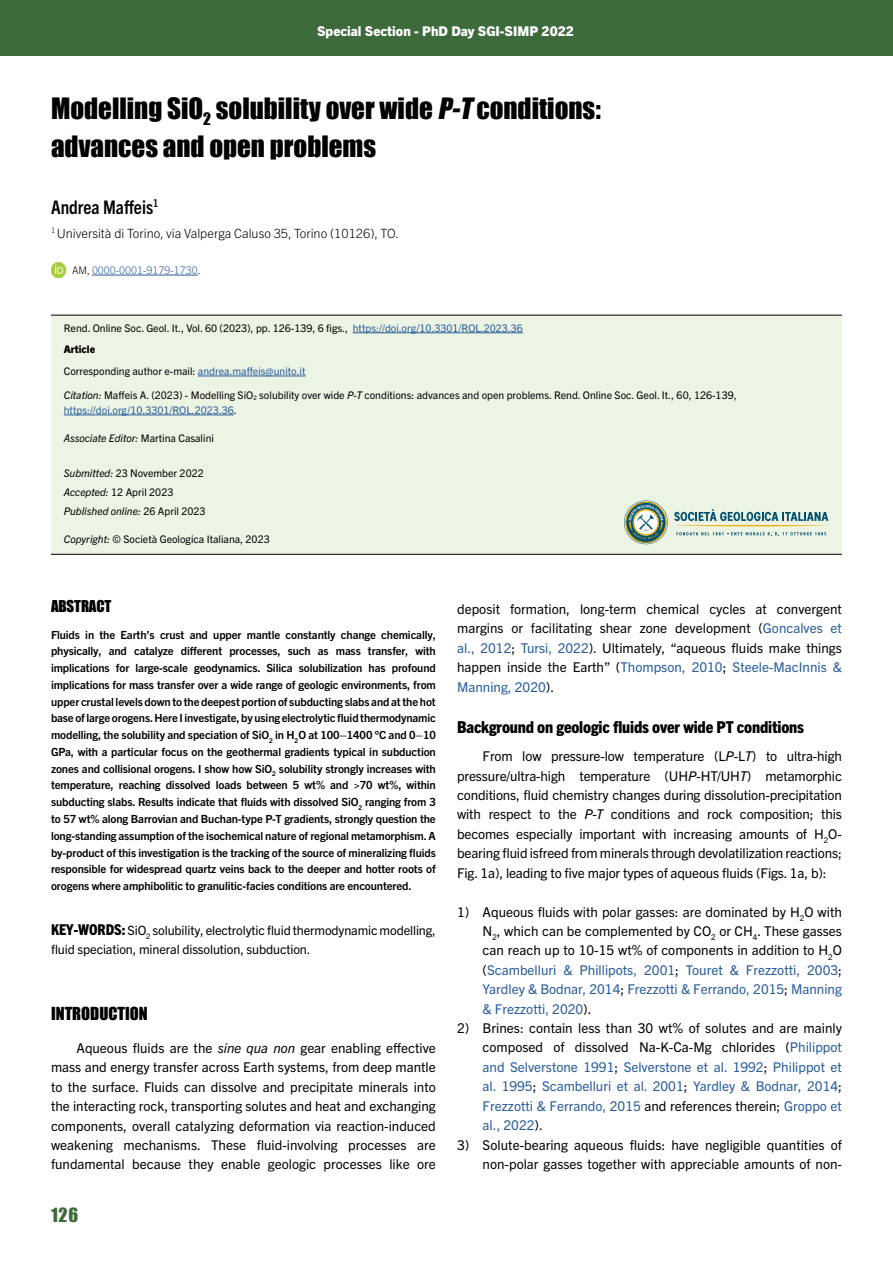
<style>
.page{position:relative;width:893px;height:1263px;background:#fff}
.page>*{position:absolute;margin:0;border:0;box-sizing:border-box;transform-origin:0 0}
.t1{font:27px/37.7px "Impact";color:#000}
.t2{font:700 condensed 18.75px "Trade Gothic Next LT Pro";color:#000}
.t3{font:18px "Impact";color:#3c6a3a}
.t4{font:800 condensed 16.5px "Trade Gothic Next LT Pro";letter-spacing:-.01em;color:#000;scale:1.06 1}
.t5{font:16.5px "Impact";color:#000}
.t6{font:15px "Impact";letter-spacing:-.01em;color:#000}
.t7{font:13.5px/19.4px "Trade Gothic Next LT Pro";color:#000;text-align:justify}
.t8{font:13.5px/19.4px "Trade Gothic Next LT Pro";color:#275b9b;text-align:justify}
.t9{font:800 13.5px "Trade Gothic Next LT Pro";color:#fff}
.t10{font:12.75px/19px "Trade Gothic Next LT Pro";letter-spacing:-.01em;color:#000}
.t11{font:300 12.75px "Trade Gothic Next LT Pro";color:#000}
.t12{font:700 11.25px/16.8px "Trade Gothic Next LT Pro";letter-spacing:-.01em;color:#000;text-align:justify}
.t13{font:10.5px/21.6px "Trade Gothic Next LT Pro";color:#000}
.t14{font:italic 10.5px "Trade Gothic Next LT Pro";color:#000}
.t15{font:300 10.5px "Trade Gothic Next LT Pro";color:#275b9b}
.s1{font-style:italic}
.s2{color:#000}
.s3{color:#275b9b}
.s4{font-weight:800}
.s5{font-style:normal}
.s6{font-weight:800;font-stretch:condensed;font-size:15px}
</style>
<div class="page">
<div style="left:0;top:0;width:893px;height:55px;background:#3c6a3a"></div>
<hr style="left:92px;top:275px;width:106px;height:1px;background:#275b9b">
<div style="left:51px;top:315px;width:791px;height:28px;background:#ecf4e3"></div>
<hr style="left:51px;top:315px;width:791px;height:1px;background:#000">
<hr style="left:353px;top:332px;width:170px;height:1px;background:#275b9b">
<div style="left:51px;top:337px;width:791px;height:27px;background:#ecf4e3"></div>
<div style="left:51px;top:358px;width:791px;height:28px;background:#ecf4e3"></div>
<hr style="left:198px;top:376px;width:108px;height:1px;background:#275b9b">
<div style="left:51px;top:382px;width:791px;height:43px;background:#ecf4e3"></div>
<hr style="left:64px;top:415px;width:170px;height:1px;background:#275b9b">
<div style="left:51px;top:421px;width:791px;height:36px;background:#ecf4e3"></div>
<div style="left:51px;top:440px;width:791px;height:28px;background:#ecf4e3"></div>
<div style="left:51px;top:460px;width:791px;height:27px;background:#ecf4e3"></div>
<div style="left:51px;top:479px;width:791px;height:28px;background:#ecf4e3"></div>
<div style="left:51px;top:499px;width:791px;height:27px;background:#ecf4e3"></div>
<div style="left:51px;top:522px;width:791px;height:32px;background:#ecf4e3"></div>
<hr style="left:51px;top:554px;width:791px;height:1px;background:#000">
<img style="left:51px;top:263px;width:14px;height:14px">
<svg style="left:624px;top:500px;width:44px;height:44px"></svg>
<svg style="left:674px;top:509px;width:154px;height:17px"></svg>
<svg style="left:676px;top:532px;width:150px;height:4px"></svg>
<p class="t9" style="left:317px;top:22px;width:258px">Special Section - PhD Day SGI-SIMP 2022</p>
<h1 class="t1" style="left:51px;top:89px;width:551px">Modelling SiO<sub>2</sub> solubility over wide <span class="s1">P-T</span>conditions: advances and open problems</h1>
<h2 class="t2" style="left:51px;top:194px;width:109px">Andrea Maffeis<sup>1</sup></h2>
<p class="t11" style="left:51px;top:224px;width:350px"><sup>1</sup> Università di Torino, via Valperga Caluso 35, Torino (10126), TO.</p>
<p class="t15" style="left:72px;top:263px;width:130px"><span class="s2">AM,</span> 0000-0001-9179-1730<span class="s2">.</span></p>
<p class="t13" style="left:64px;top:316px;width:461px">Rend. Online Soc. Geol. It., Vol. 60 (2023), pp. 126-139, 6 figs., <span class="s3">https://doi.org/10.3301/ROL.2023.36<br></span><span class="s4">Article<br></span>Corresponding author e-mail: <span class="s3">andrea.maffeis@unito.it</span></p>
<p class="t13" style="left:64px;top:387px;width:674px;line-height:15.1px"><span class="s1">Citation:</span> Maffeis A. (2023) - Modelling SiO<sub>2</sub> solubility over wide <span class="s1">P-T</span> conditions: advances and open problems. Rend. Online Soc. Geol. It., 60, 126-139, <span class="s3">https://doi.org/10.3301/ROL.2023.36</span>.</p>
<p class="t14" style="left:64px;top:431px;width:152px">Associate Editor: <span class="s5">Martina Casalini</span></p>
<p class="t13" style="left:64px;top:462px;width:143px;line-height:19.5px"><span class="s1">Submitted:</span> 23 November 2022<br><span class="s1">Accepted:</span> 12 April 2023<br><span class="s1">Published online:</span> 26 April 2023</p>
<p class="t13" style="left:64px;top:528px;width:207px"><span class="s1">Copyright:</span> © Società Geologica Italiana, 2023</p>
<p class="t6" style="left:51px;top:594px;width:62px">ABSTRACT</p>
<p class="t12" style="left:51px;top:625px;width:386px">Fluids in the Earth’s crust and upper mantle constantly change chemically, physically, and catalyze different processes, such as mass transfer, with implications for large-scale geodynamics. Silica solubilization has profound implications for mass transfer over a wide range of geologic environments, from upper crustal levels down to the deepest portion of subducting slabs and at the hot base of large orogens. Here I investigate, by using electrolytic fluid thermodynamic modelling, the solubility and speciation of SiO<sub>2</sub> in H<sub>2</sub>O at 100–1400 °C and 0–10<br>GPa, with a particular focus on the geothermal gradients typical in subduction zones and collisional orogens. I show how SiO<sub>2</sub> solubility strongly increases with temperature, reaching dissolved loads between 5 wt% and &gt;70 wt%, within subducting slabs. Results indicate that fluids with dissolved SiO<sub>2</sub> ranging from 3 to 57 wt% along Barrovian and Buchan-type P-T gradients, strongly question the long-standing assumption of the isochemical nature of regional metamorphism. A by-product of this investigation is the tracking of the source of mineralizing fluids responsible for widespread quartz veins back to the deeper and hotter roots of orogens where amphibolitic to granulitic-facies conditions are encountered.</p>
<p class="t10" style="left:51px;top:919px;width:386px"><span class="s6">KEY-WORDS:</span> SiO<sub>2</sub> solubility, electrolytic fluid thermodynamic modelling, fluid speciation, mineral dissolution, subduction.</p>
<p class="t5" style="left:51px;top:1001px;width:98px">INTRODUCTION</p>
<p class="t7" style="left:51px;top:1037px;width:386px;text-indent:26px">Aqueous fluids are the <span class="s1">sine qua non</span> gear enabling effective mass and energy transfer across Earth systems, from deep mantle to the surface. Fluids can dissolve and precipitate minerals into the interacting rock, transporting solutes and heat and exchanging components, overall catalyzing deformation via reaction-induced weakening mechanisms. These fluid-involving processes are fundamental because they enable geologic processes like ore</p>
<h3 class="t3" style="left:51px;top:1201px;width:29px">126</h3>
<p class="t7" style="left:457px;top:598px;width:386px">deposit formation, long-term chemical cycles at convergent margins or facilitating shear zone development (<span class="s3">Goncalves et al., 2012</span>; <span class="s3">Tursi, 2022</span>). Ultimately, “aqueous fluids make things happen inside the Earth” (<span class="s3">Thompson, 2010</span>; <span class="s3">Steele-MacInnis &amp; Manning, 2020</span>).</p>
<p class="t4" style="left:457px;top:716px;width:329px">Background on geologic fluids over wide PT conditions</p>
<p class="t7" style="left:457px;top:746px;width:386px;text-indent:26px">From low pressure-low temperature (L<span class="s1">P</span>-L<span class="s1">T</span>) to ultra-high pressure/ultra-high temperature (UH<span class="s1">P</span>-HT/UH<span class="s1">T</span>) metamorphic conditions, fluid chemistry changes during dissolution-precipitation with respect to the <span class="s1">P-T</span> conditions and rock composition; this becomes especially important with increasing amounts of H<sub>2</sub>O&shy;bearing fluid isfreed from minerals through devolatilization reactions; Fig. 1a), leading to five major types of aqueous fluids (Figs. 1a, b):</p>
<p class="t7" style="left:483px;top:901px;width:361px;text-indent:-26px">1) Aqueous fluids with polar gasses: are dominated by H<sub>2</sub>O with N<sub>2</sub>, which can be complemented by CO<sub>2</sub> or CH<sub>4</sub>. These gasses can reach up to 10-15 wt% of components in addition to H<sub>2</sub>O (<span class="s3">Scambelluri &amp; Phillipots, 2001</span>; <span class="s3">Touret &amp; Frezzotti, 2003</span>; <span class="s3">Yardley &amp; Bodnar, 2014</span>; <span class="s3">Frezzotti &amp; Ferrando, 2015</span>; <span class="s3">Manning &amp; Frezzotti, 2020</span>).</p>
<p class="t8" style="left:483px;top:1017px;width:361px;text-indent:-26px"><span class="s2">2) Brines: contain less than 30 wt% of solutes and are mainly composed of dissolved Na-K-Ca-Mg chlorides (</span>Philippot and Selverstone 1991<span class="s2">;</span> Selverstone et al. 1992<span class="s2">;</span> Philippot et al. 1995<span class="s2">;</span> Scambelluri et al. 2001<span class="s2">;</span> Yardley &amp; Bodnar, 2014<span class="s2">; </span>Frezzotti &amp; Ferrando, 2015 <span class="s2">and references therein;</span> Groppo et al., 2022<span class="s2">).</span></p>
<p class="t7" style="left:457px;top:1134px;width:386px;text-align:right">3) Solute-bearing aqueous fluids: have negligible quantities of non-polar gasses together with appreciable amounts of non-</p>
</div>
